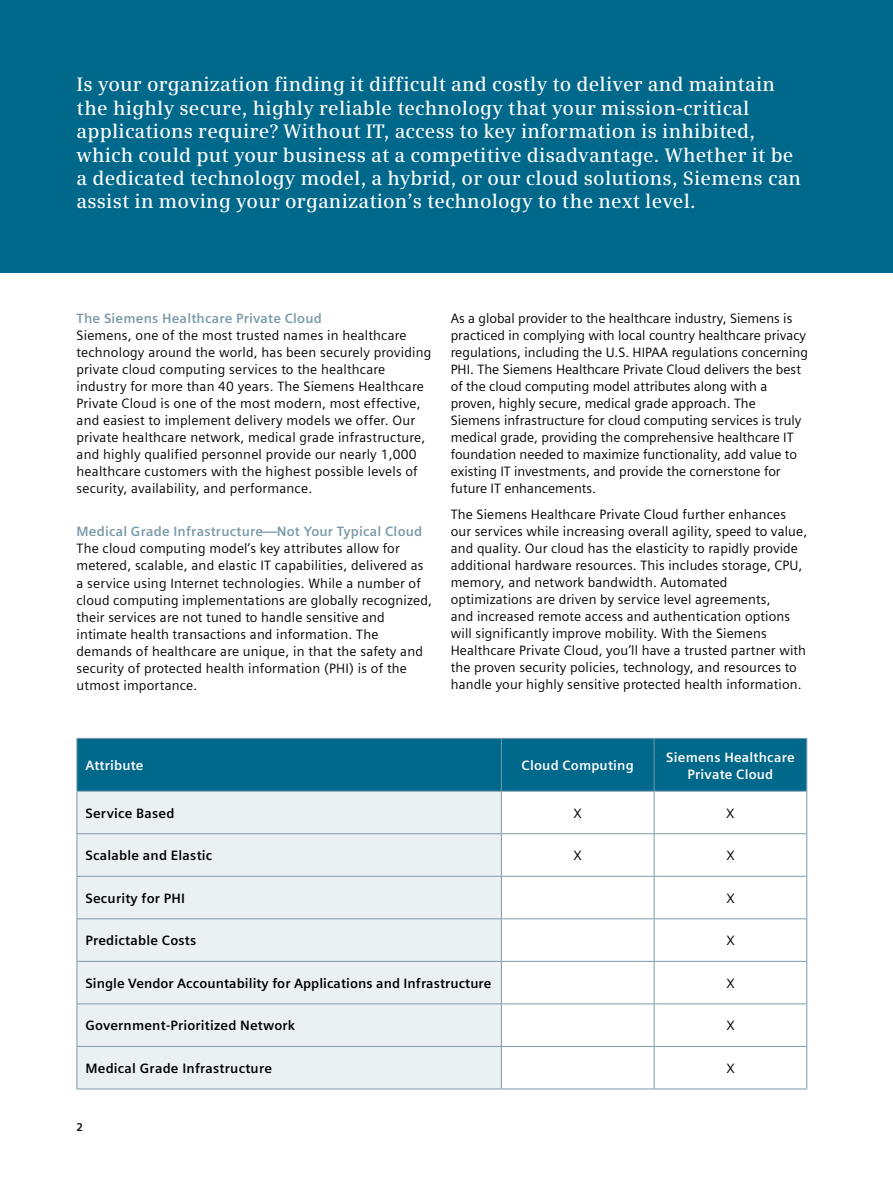
<style>
.page{position:relative;width:893px;height:1191px;background:#fff}
.page>*{position:absolute;margin:0;border:0;box-sizing:border-box;transform-origin:0 0}
.t1{font:600 19.5px/23.4px "Siemens Serif";letter-spacing:.01em;color:#fff}
.t2{font:13.5px/17px "Siemens Sans";letter-spacing:.01em;color:#000}
.t3{font:700 13.5px "Siemens Sans";letter-spacing:.015em;color:#000}
.t4{font:700 13.5px "Siemens Sans";letter-spacing:.015em;color:#7b9aa9}
.t5{font:700 13.5px/17px "Siemens Sans";letter-spacing:.015em;color:#fff;text-align:center}
.t6{font:700 11.25px "Siemens Sans";color:#000}
</style>
<div class="page">
<div style="left:78px;top:739px;width:728px;height:52px;background:#00688b"></div>
<div style="left:78px;top:792px;width:423px;height:296px;background:#ebf0f2"></div>
<svg style="left:502px;top:792px;width:304px;height:296px"></svg>
<hr style="left:806px;top:791px;width:1px;height:42px;background:#7b9aa9">
<hr style="left:806px;top:834px;width:1px;height:42px;background:#7b9aa9">
<hr style="left:654px;top:876px;width:1px;height:42px;background:#7b9aa9">
<hr style="left:806px;top:876px;width:1px;height:42px;background:#7b9aa9">
<hr style="left:654px;top:919px;width:1px;height:42px;background:#7b9aa9">
<hr style="left:806px;top:919px;width:1px;height:42px;background:#7b9aa9">
<hr style="left:654px;top:961px;width:1px;height:42px;background:#7b9aa9">
<hr style="left:806px;top:961px;width:1px;height:42px;background:#7b9aa9">
<hr style="left:654px;top:1004px;width:1px;height:42px;background:#7b9aa9">
<hr style="left:806px;top:1004px;width:1px;height:42px;background:#7b9aa9">
<hr style="left:654px;top:1046px;width:1px;height:42px;background:#7b9aa9">
<hr style="left:806px;top:1046px;width:1px;height:42px;background:#7b9aa9">
<hr style="left:501px;top:833px;width:153px;height:1px;background:#7b9aa9">
<hr style="left:77px;top:876px;width:424px;height:1px;background:#7b9aa9">
<hr style="left:501px;top:738px;width:1px;height:53px;background:#7b9aa9">
<hr style="left:654px;top:833px;width:153px;height:1px;background:#7b9aa9">
<hr style="left:77px;top:918px;width:424px;height:1px;background:#7b9aa9">
<hr style="left:77px;top:961px;width:424px;height:1px;background:#7b9aa9">
<hr style="left:501px;top:876px;width:1px;height:42px;background:#7b9aa9">
<hr style="left:501px;top:918px;width:153px;height:1px;background:#7b9aa9">
<hr style="left:501px;top:919px;width:1px;height:42px;background:#7b9aa9">
<hr style="left:501px;top:961px;width:1px;height:42px;background:#7b9aa9">
<hr style="left:501px;top:1004px;width:1px;height:42px;background:#7b9aa9">
<hr style="left:501px;top:1046px;width:1px;height:42px;background:#7b9aa9">
<hr style="left:501px;top:1088px;width:153px;height:1px;background:#7b9aa9">
<hr style="left:654px;top:1088px;width:153px;height:1px;background:#7b9aa9">
<hr style="left:77px;top:738px;width:424px;height:1px;background:#7b9aa9">
<hr style="left:77px;top:738px;width:1px;height:53px;background:#7b9aa9">
<hr style="left:501px;top:738px;width:153px;height:1px;background:#7b9aa9">
<hr style="left:77px;top:791px;width:424px;height:1px;background:#7b9aa9">
<hr style="left:654px;top:918px;width:153px;height:1px;background:#7b9aa9">
<hr style="left:77px;top:1003px;width:424px;height:1px;background:#7b9aa9">
<hr style="left:501px;top:961px;width:153px;height:1px;background:#7b9aa9">
<hr style="left:654px;top:961px;width:153px;height:1px;background:#7b9aa9">
<hr style="left:77px;top:1046px;width:424px;height:1px;background:#7b9aa9">
<hr style="left:501px;top:1003px;width:153px;height:1px;background:#7b9aa9">
<hr style="left:654px;top:1003px;width:153px;height:1px;background:#7b9aa9">
<hr style="left:501px;top:1046px;width:153px;height:1px;background:#7b9aa9">
<hr style="left:654px;top:1046px;width:153px;height:1px;background:#7b9aa9">
<hr style="left:77px;top:833px;width:424px;height:1px;background:#7b9aa9">
<hr style="left:77px;top:791px;width:1px;height:42px;background:#7b9aa9">
<hr style="left:77px;top:834px;width:1px;height:42px;background:#7b9aa9">
<hr style="left:77px;top:876px;width:1px;height:42px;background:#7b9aa9">
<hr style="left:77px;top:919px;width:1px;height:42px;background:#7b9aa9">
<hr style="left:77px;top:961px;width:1px;height:42px;background:#7b9aa9">
<hr style="left:77px;top:1004px;width:1px;height:42px;background:#7b9aa9">
<hr style="left:77px;top:1046px;width:1px;height:42px;background:#7b9aa9">
<hr style="left:77px;top:1088px;width:424px;height:1px;background:#7b9aa9">
<hr style="left:501px;top:791px;width:153px;height:1px;background:#7b9aa9">
<hr style="left:501px;top:791px;width:1px;height:42px;background:#7b9aa9">
<hr style="left:654px;top:791px;width:1px;height:42px;background:#7b9aa9">
<hr style="left:501px;top:834px;width:1px;height:42px;background:#7b9aa9">
<hr style="left:654px;top:834px;width:1px;height:42px;background:#7b9aa9">
<hr style="left:501px;top:876px;width:153px;height:1px;background:#7b9aa9">
<hr style="left:654px;top:738px;width:153px;height:1px;background:#7b9aa9">
<hr style="left:654px;top:738px;width:1px;height:53px;background:#7b9aa9">
<hr style="left:806px;top:738px;width:1px;height:53px;background:#7b9aa9">
<hr style="left:654px;top:791px;width:153px;height:1px;background:#7b9aa9">
<hr style="left:654px;top:876px;width:153px;height:1px;background:#7b9aa9">
<div style="left:0;top:0;width:893px;height:272px;background:#00688b"></div>
<p class="t1" style="left:77px;top:73px;width:726px">Is your organization finding it difficult and costly to deliver and maintain the highly secure, highly reliable technology that your mission-critical applications require? Without IT, access to key information is inhibited, which could put your business at a competitive disadvantage. Whether it be a dedicated technology model, a hybrid, or our cloud solutions, Siemens can assist in moving your organization’s technology to the next level.</p>
<p class="t4" style="left:77px;top:311px;width:247px">The Siemens Healthcare Private Cloud</p>
<p class="t2" style="left:77px;top:327px;width:356px">Siemens, one of the most trusted names in healthcare technology around the world, has been securely providing private cloud computing services to the healthcare industry for more than 40 years. The Siemens Healthcare Private Cloud is one of the most modern, most effective, and easiest to implement delivery models we offer. Our private healthcare network, medical grade infrastructure, and highly qualified personnel provide our nearly 1,000 healthcare customers with the highest possible levels of security, availability, and performance.</p>
<p class="t4" style="left:77px;top:524px;width:347px">Medical Grade Infrastructure—Not Your Typical Cloud</p>
<p class="t2" style="left:77px;top:540px;width:357px">The cloud computing model’s key attributes allow for metered, scalable, and elastic IT capabilities, delivered as a service using Internet technologies. While a number of cloud computing implementations are globally recognized, their services are not tuned to handle sensitive and intimate health transactions and information. The demands of healthcare are unique, in that the safety and security of protected health information (PHI) is of the utmost importance.</p>
<p class="t2" style="left:451px;top:310px;width:359px">As a global provider to the healthcare industry, Siemens is practiced in complying with local country healthcare privacy regulations, including the U.S. HIPAA regulations concerning PHI. The Siemens Healthcare Private Cloud delivers the best of the cloud computing model attributes along with a proven, highly secure, medical grade approach. The Siemens infrastructure for cloud computing services is truly medical grade, providing the comprehensive healthcare IT foundation needed to maximize functionality, add value to existing IT investments, and provide the cornerstone for future IT enhancements.</p>
<p class="t2" style="left:451px;top:506px;width:358px">The Siemens Healthcare Private Cloud further enhances our services while increasing overall agility, speed to value, and quality. Our cloud has the elasticity to rapidly provide additional hardware resources. This includes storage, CPU, memory, and network bandwidth. Automated optimizations are driven by service level agreements,<br>and increased remote access and authentication options will significantly improve mobility. With the Siemens Healthcare Private Cloud, you’ll have a trusted partner with the proven security policies, technology, and resources to handle your highly sensitive protected health information.</p>
<p class="t5" style="left:85px;top:757px;width:60px">Attribute</p>
<p class="t5" style="left:522px;top:757px;width:114px">Cloud Computing</p>
<p class="t5" style="left:666px;top:748px;width:130px">Siemens Healthcare<br>Private Cloud</p>
<p class="t3" style="left:85px;top:805px;width:91px">Service Based</p>
<p class="t2" style="left:574px;top:804px;width:10px">X</p>
<p class="t2" style="left:726px;top:804px;width:10px">X</p>
<p class="t3" style="left:85px;top:848px;width:128px">Scalable and Elastic</p>
<p class="t2" style="left:574px;top:847px;width:10px">X</p>
<p class="t2" style="left:726px;top:847px;width:10px">X</p>
<p class="t3" style="left:85px;top:890px;width:101px">Security for PHI</p>
<p class="t2" style="left:726px;top:889px;width:10px">X</p>
<p class="t3" style="left:85px;top:933px;width:112px">Predictable Costs</p>
<p class="t2" style="left:726px;top:932px;width:10px">X</p>
<p class="t3" style="left:85px;top:975px;width:407px">Single Vendor Accountability for Applications and Infrastructure</p>
<p class="t2" style="left:726px;top:974px;width:10px">X</p>
<p class="t3" style="left:85px;top:1018px;width:211px">Government-Prioritized Network</p>
<p class="t2" style="left:726px;top:1017px;width:10px">X</p>
<p class="t3" style="left:85px;top:1060px;width:188px">Medical Grade Infrastructure</p>
<p class="t2" style="left:726px;top:1059px;width:10px">X</p>
<p class="t6" style="left:77px;top:1120px;width:8px">2</p>
</div>
